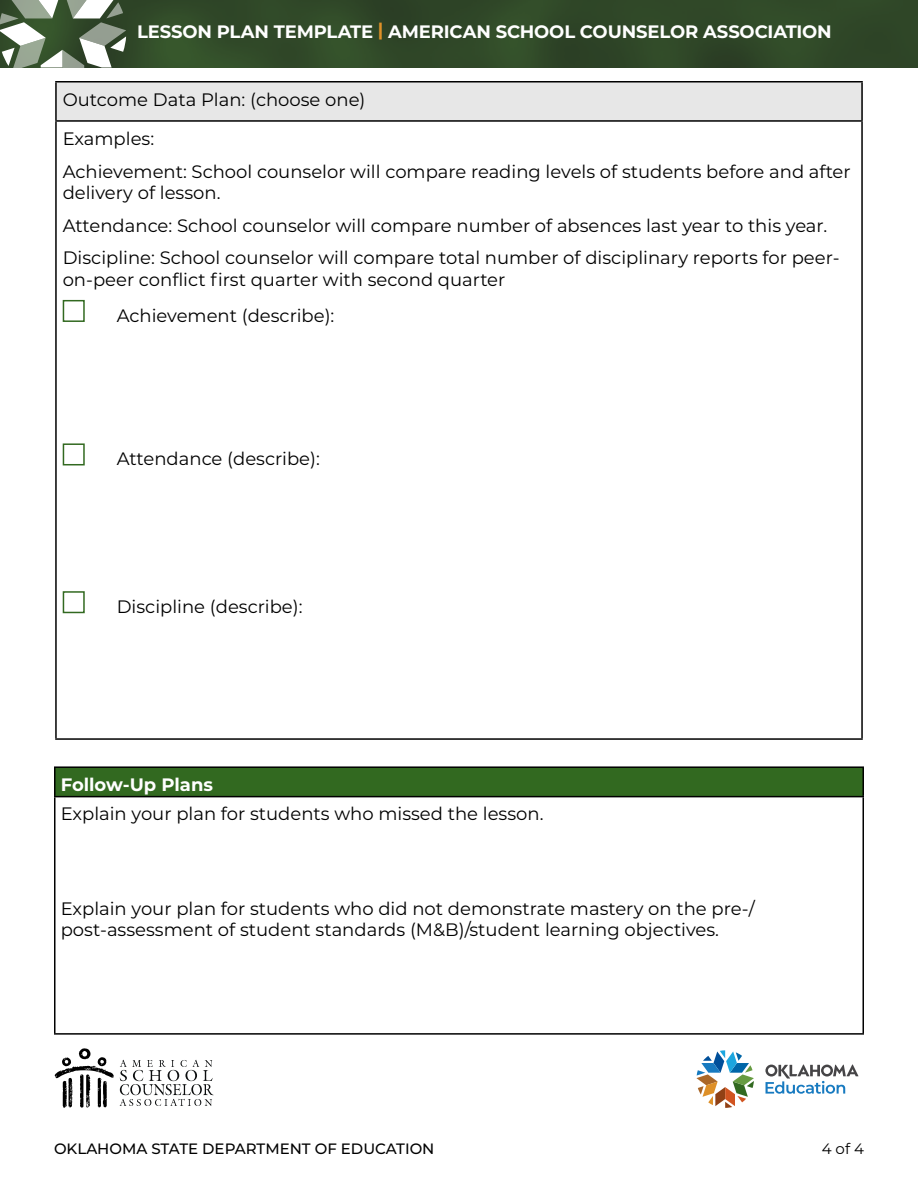
<style>
.page{position:relative;width:918px;height:1188px;background:#fff}
.page>*{position:absolute;margin:0;border:0;box-sizing:border-box;transform-origin:0 0}
.t1{font:18px/21.6px "Montserrat";color:#000}
.t2{font:700 18px "Montserrat";letter-spacing:-.01em;color:#fff}
.t3{font:500 15px "Montserrat";color:#000}
.t4{font:15px "Montserrat";color:#000}
.s1{color:#de9028}
</style>
<div class="page">
<img style="left:126px;top:0;width:792px;height:68px">
<svg style="left:0;top:0;width:126px;height:68px"></svg>
<div style="left:56px;top:82px;width:806px;height:39px;background:#e7e7e7"></div>
<hr style="left:861px;top:83px;width:2px;height:37px;background:#000">
<hr style="left:861px;top:122px;width:2px;height:616px;background:#000">
<hr style="left:55px;top:81px;width:808px;height:1px;background:#000">
<hr style="left:55px;top:83px;width:2px;height:37px;background:#000">
<hr style="left:55px;top:120px;width:808px;height:2px;background:#000">
<hr style="left:55px;top:122px;width:2px;height:616px;background:#000">
<hr style="left:55px;top:738px;width:808px;height:2px;background:#000">
<div style="left:63px;top:300px;width:22px;height:22px;border:2px solid #326920"></div>
<div style="left:63px;top:443px;width:22px;height:22px;border:2px solid #326920"></div>
<div style="left:63px;top:591px;width:22px;height:22px;border:2px solid #326920"></div>
<svg style="left:55px;top:1048px;width:159px;height:60px"></svg>
<svg style="left:696px;top:1050px;width:58px;height:58px"></svg>
<svg style="left:765px;top:1065px;width:93px;height:29px"></svg>
<div style="left:55px;top:767px;width:808px;height:30px;background:#326920"></div>
<hr style="left:54px;top:766px;width:810px;height:2px;background:#000">
<hr style="left:54px;top:768px;width:2px;height:28px;background:#000">
<hr style="left:862px;top:768px;width:2px;height:28px;background:#000">
<hr style="left:54px;top:796px;width:810px;height:1px;background:#000">
<hr style="left:54px;top:797px;width:2px;height:236px;background:#000">
<hr style="left:862px;top:797px;width:2px;height:236px;background:#000">
<hr style="left:54px;top:1033px;width:810px;height:2px;background:#000">
<p class="t2" style="left:137px;top:18px;width:696px">LESSON PLAN TEMPLATE <span class="s1">|</span> AMERICAN SCHOOL COUNSELOR ASSOCIATION</p>
<p class="t1" style="left:63px;top:79px;width:304px;line-height:39.2px">Outcome Data Plan: (choose one)<br>Examples:</p>
<p class="t1" style="left:63px;top:160px;width:790px">Achievement: School counselor will compare reading levels of students before and after delivery of lesson.</p>
<p class="t1" style="left:63px;top:208px;width:778px;line-height:32.4px">Attendance: School counselor will compare number of absences last year to this year.<br>Discipline: School counselor will compare total number of disciplinary reports for peer-</p>
<p class="t1" style="left:117px;top:260px;width:390px;line-height:36.5px;text-indent:-54px">on-peer conflict first quarter with second quarter<br>Achievement (describe):</p>
<p class="t1" style="left:117px;top:448px;width:205px">Attendance (describe):</p>
<p class="t1" style="left:117px;top:595px;width:187px">Discipline (describe):</p>
<p class="t2" style="left:61px;top:771px;width:154px">Follow-Up Plans</p>
<p class="t1" style="left:61px;top:802px;width:484px">Explain your plan for students who missed the lesson.</p>
<p class="t1" style="left:61px;top:897px;width:695px">Explain your plan for students who did not demonstrate mastery on the pre-/ post-assessment of student standards (M&amp;B)/student learning objectives.</p>
<p class="t3" style="left:54px;top:1138px;width:382px">OKLAHOMA STATE DEPARTMENT OF EDUCATION</p>
<p class="t4" style="left:822px;top:1138px;width:44px">4 of 4</p>
</div>
